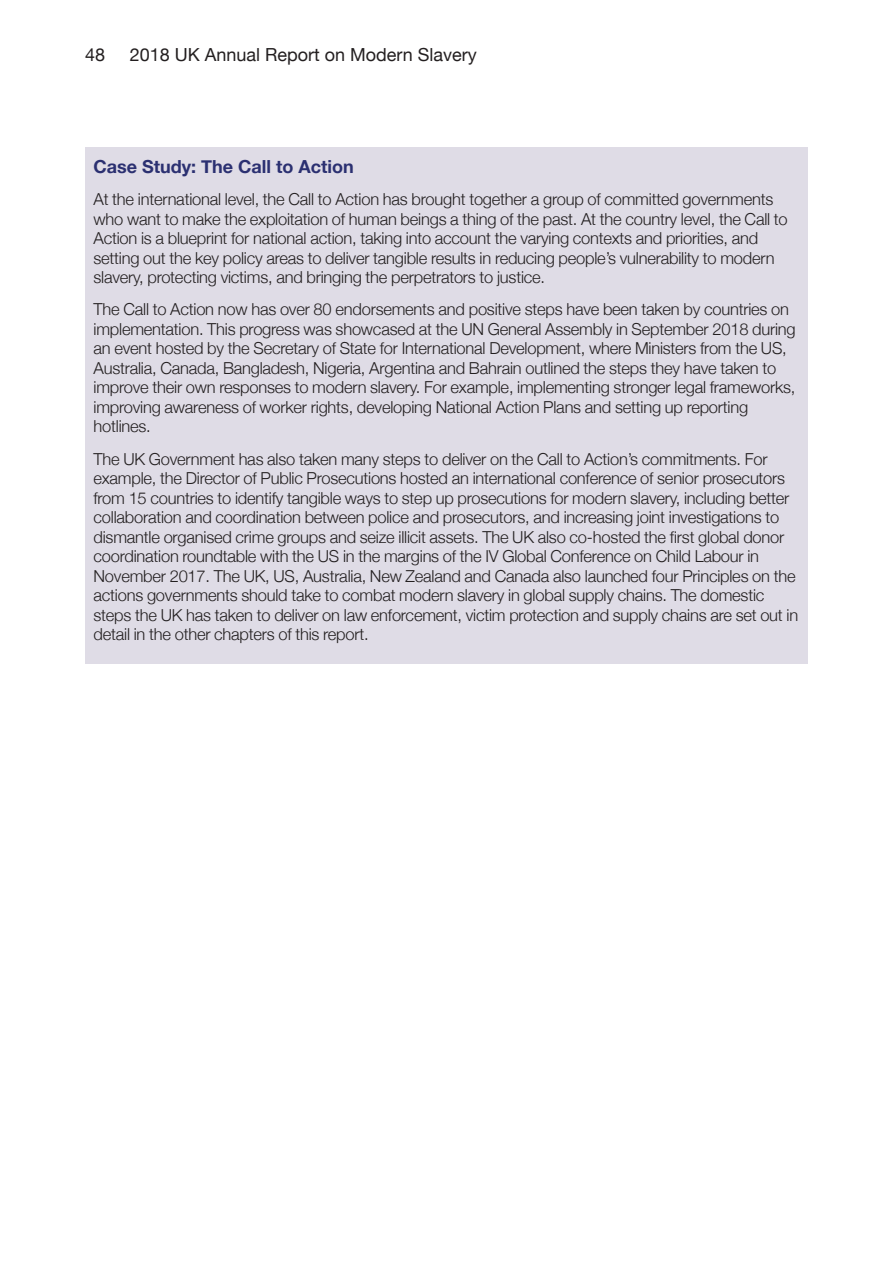
<style>
.page{position:relative;width:893px;height:1263px;background:#fff}
.page>*{position:absolute;margin:0;border:0;box-sizing:border-box;transform-origin:0 0}
.t1{font:18px "Helvetica Neue";color:#231f20}
.Heading_03{font:700 18px "Helvetica Neue";color:#2b3071}
._06_body_text_1_0_no{font:300 16.5px/19.5px "Helvetica Neue";letter-spacing:-.015em;color:#231f20}
</style>
<div class="page">
<div style="left:85px;top:147px;width:723px;height:516px;background:#dfdce6"></div>
<p class="t1" style="left:85px;top:44px;width:22px">48</p>
<p class="t1" style="left:130px;top:44px;width:349px">2018 UK Annual Report on Modern Slavery</p>
<p class="Heading_03" style="left:94px;top:155px;width:262px">Case Study: The Call to Action</p>
<p class="_06_body_text_1_0_no" style="left:94px;top:189px;width:696px">At the international level, the Call to Action has brought together a group of committed governments who want to make the exploitation of human beings a thing of the past. At the country level, the Call to Action is a blueprint for national action, taking into account the varying contexts and priorities, and setting out the key policy areas to deliver tangible results in reducing people’s vulnerability to modern slavery, protecting victims, and bringing the perpetrators to justice.</p>
<p class="_06_body_text_1_0_no" style="left:94px;top:299px;width:704px">The Call to Action now has over 80 endorsements and positive steps have been taken by countries on implementation. This progress was showcased at the UN General Assembly in September 2018 during an event hosted by the Secretary of State for International Development, where Ministers from the US, Australia, Canada, Bangladesh, Nigeria, Argentina and Bahrain outlined the steps they have taken to improve their own responses to modern slavery. For example, implementing stronger legal frameworks, improving awareness of worker rights, developing National Action Plans and setting up reporting hotlines.</p>
<p class="_06_body_text_1_0_no" style="left:94px;top:449px;width:706px">The UK Government has also taken many steps to deliver on the Call to Action’s commitments. For example, the Director of Public Prosecutions hosted an international conference of senior prosecutors from 15 countries to identify tangible ways to step up prosecutions for modern slavery, including better collaboration and coordination between police and prosecutors, and increasing joint investigations to dismantle organised crime groups and seize illicit assets. The UK also co-hosted the first global donor coordination roundtable with the US in the margins of the IV Global Conference on Child Labour in November 2017. The UK, US, Australia, New Zealand and Canada also launched four Principles on the actions governments should take to combat modern slavery in global supply chains. The domestic steps the UK has taken to deliver on law enforcement, victim protection and supply chains are set out in detail in the other chapters of this report.</p>
</div>
